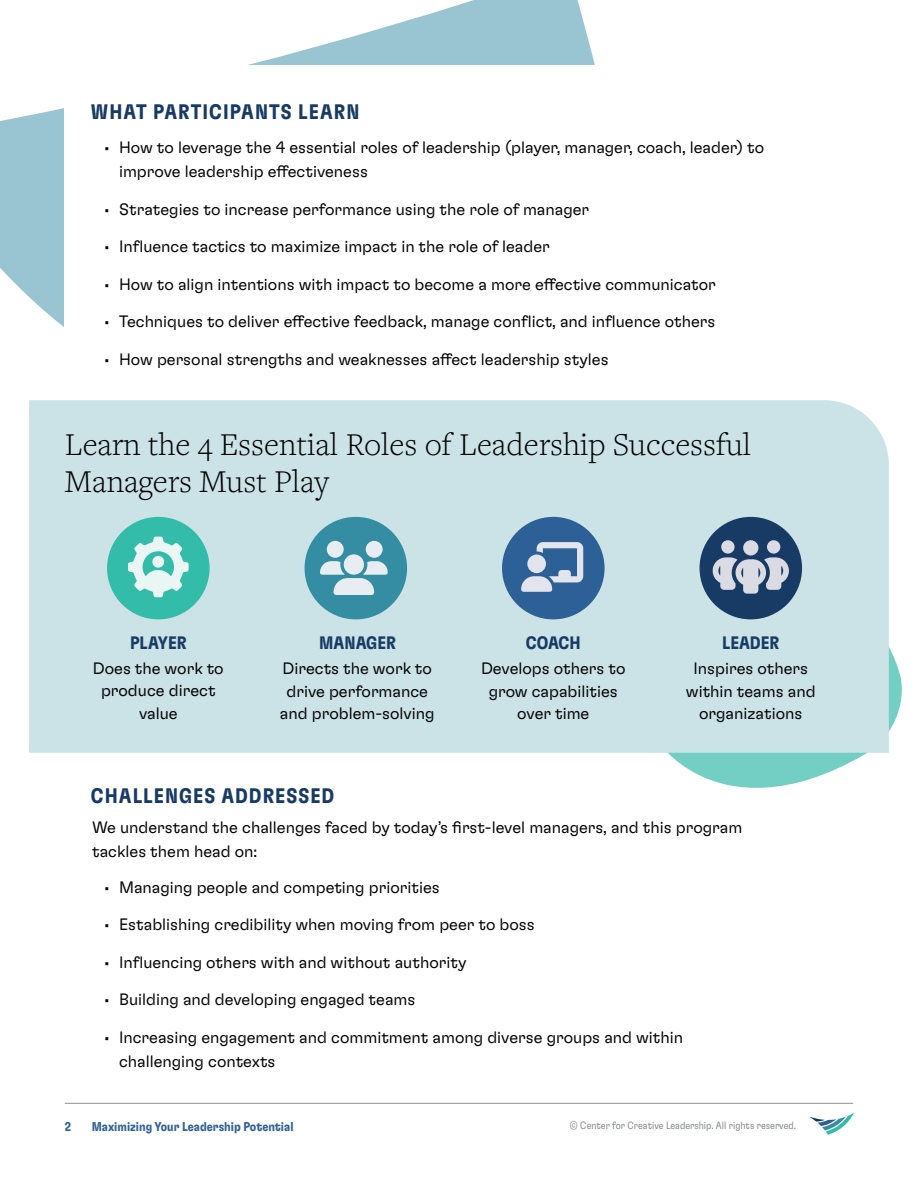
<style>
.page{position:relative;width:918px;height:1188px;background:#fff}
.page>*{position:absolute;margin:0;border:0;box-sizing:border-box;transform-origin:0 0}
.Paragraph_Style_1{font:300 33px/37.5px "Freight Text Pro";color:#000}
.t1{font:700 condensed 21px "GT Flexa";letter-spacing:.05em;color:#183b65}
.Center_Aligned_H2_for_Icons{font:700 condensed 18px "GT Flexa";color:#183b65}
.Body_Text{font:300 16.5px/22.5px "GT Flexa";color:#000;text-align:center}
.t2{font:700 condensed 12.75px "GT Flexa";color:#2f5f95}
.t3{font:300 condensed 10.5px "GT Flexa";color:#808285}
</style>
<div class="page">
<hr style="left:65px;top:1103px;width:788px;height:1px;background:#939598">
<svg style="left:810px;top:1113px;width:44px;height:22px"></svg>
<svg style="left:668px;top:647px;width:234px;height:141px;fill:#73cfc4"></svg>
<svg style="left:0;top:0;width:595px;height:327px"></svg>
<div style="left:64px;top:65px;width:790px;height:337px;background:#fff"></div>
<div style="left:29px;top:400px;width:860px;height:353px;background:#cbe2e7"></div>
<div style="left:107px;top:517px;width:103px;height:102px;background:#34bcaa;border-radius:50%"></div>
<div style="left:305px;top:517px;width:102px;height:102px;background:#348da2;border-radius:50%"></div>
<div style="left:502px;top:517px;width:103px;height:102px;background:#2d6096;border-radius:50%"></div>
<div style="left:700px;top:517px;width:102px;height:102px;background:#183b65;border-radius:50%"></div>
<svg style="left:128px;top:537px;width:61px;height:60px"></svg>
<div style="left:152px;top:556px;width:12px;height:12px;background:#eaf6f3;border-radius:50%"></div>
<svg style="left:521px;top:542px;width:62px;height:50px"></svg>
<svg style="left:320px;top:541px;width:68px;height:54px"></svg>
<svg style="left:713px;top:540px;width:76px;height:54px"></svg>
<h1 class="t1" style="left:91px;top:99px;width:270px">WHAT PARTICIPANTS LEARN</h1>
<p class="Body_Text" style="left:119px;top:135px;width:647px;line-height:24px;text-align:left;text-indent:-15px">• How to leverage the 4 essential roles of leadership (player, manager, coach, leader) to improve leadership effectiveness</p>
<p class="Body_Text" style="left:104px;top:197px;width:487px">• Strategies to increase performance using the role of manager</p>
<p class="Body_Text" style="left:104px;top:235px;width:447px">• Influence tactics to maximize impact in the role of leader</p>
<p class="Body_Text" style="left:104px;top:272px;width:613px">• How to align intentions with impact to become a more effective communicator</p>
<p class="Body_Text" style="left:104px;top:310px;width:613px">• Techniques to deliver effective feedback, manage conflict, and influence others</p>
<p class="Body_Text" style="left:104px;top:347px;width:506px">• How personal strengths and weaknesses affect leadership styles</p>
<p class="Paragraph_Style_1" style="left:65px;top:424px;width:688px">Learn the 4 Essential Roles of Leadership Successful<br>Managers Must Play</p>
<p class="Center_Aligned_H2_for_Icons" style="left:130px;top:631px;width:58px">PLAYER</p>
<p class="Center_Aligned_H2_for_Icons" style="left:319px;top:631px;width:78px">MANAGER</p>
<p class="Center_Aligned_H2_for_Icons" style="left:526px;top:631px;width:56px">COACH</p>
<p class="Center_Aligned_H2_for_Icons" style="left:722px;top:631px;width:59px">LEADER</p>
<p class="Body_Text" style="left:93px;top:656px;width:132px">Does the work to produce direct value</p>
<p class="Body_Text" style="left:280px;top:656px;width:156px">Directs the work to drive performance and problem-solving</p>
<p class="Body_Text" style="left:481px;top:656px;width:146px">Develops others to grow capabilities over time</p>
<p class="Body_Text" style="left:686px;top:656px;width:131px">Inspires others within teams and organizations</p>
<h1 class="t1" style="left:91px;top:783px;width:245px">CHALLENGES ADDRESSED</h1>
<p class="Body_Text" style="left:92px;top:815px;width:652px;line-height:24px;text-align:left">We understand the challenges faced by today’s first-level managers, and this program tackles them head on:</p>
<p class="Body_Text" style="left:104px;top:875px;width:337px">• Managing people and competing priorities</p>
<p class="Body_Text" style="left:104px;top:913px;width:432px">• Establishing credibility when moving from peer to boss</p>
<p class="Body_Text" style="left:104px;top:950px;width:364px">• Influencing others with and without authority</p>
<p class="Body_Text" style="left:104px;top:988px;width:313px">• Building and developing engaged teams</p>
<p class="Body_Text" style="left:119px;top:1024px;width:566px;line-height:24px;text-align:left;text-indent:-15px">• Increasing engagement and commitment among diverse groups and within challenging contexts</p>
<p class="t2" style="left:65px;top:1118px;width:8px">2</p>
<p class="t2" style="left:92px;top:1118px;width:203px">Maximizing Your Leadership Potential</p>
<p class="t3" style="left:570px;top:1119px;width:228px">© Center for Creative Leadership. All rights reserved.</p>
</div>
